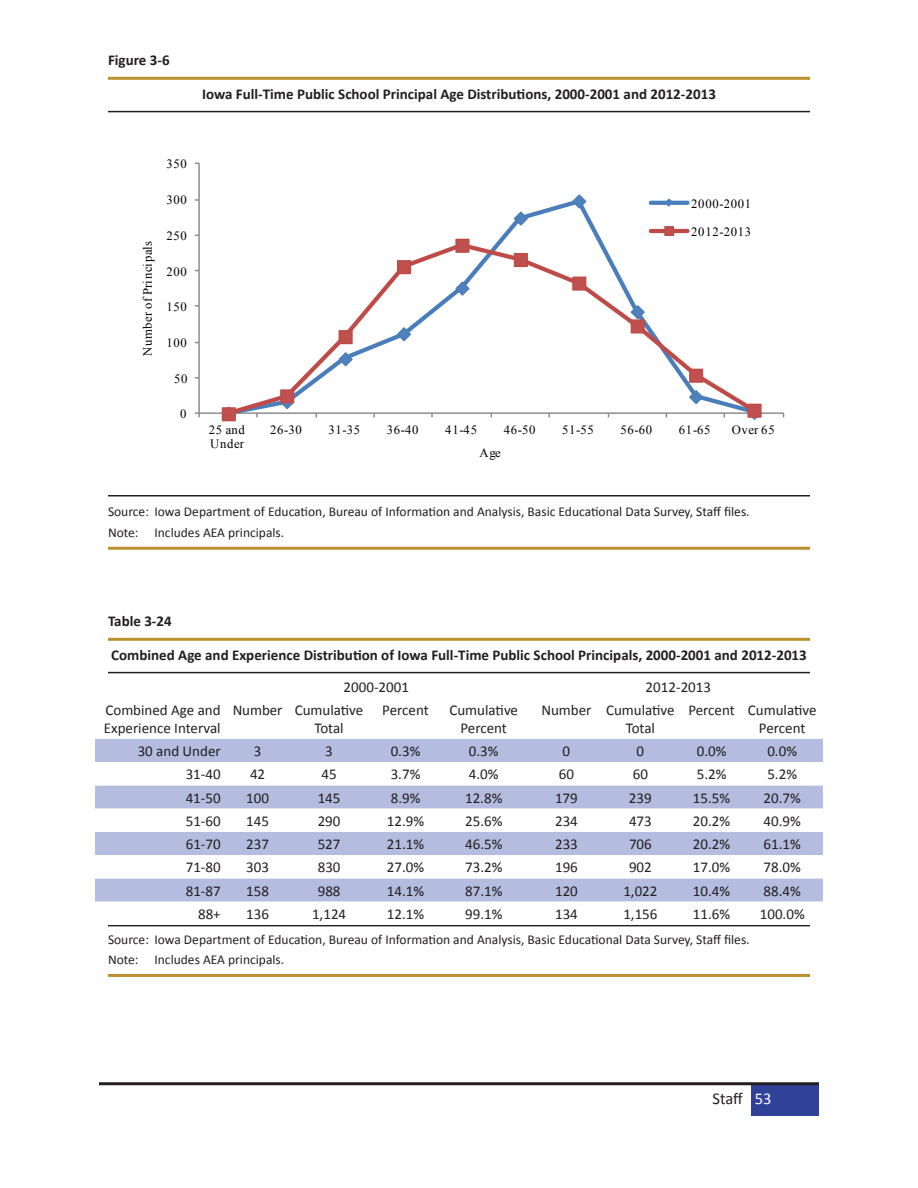
<style>
.page{position:relative;width:918px;height:1188px;background:#fff}
.page>*{position:absolute;margin:0;border:0;box-sizing:border-box;transform-origin:0 0}
.t1{font:16.5px "Calibri";letter-spacing:-.005em;color:#231f20}
.t2{font:15px/18px "Calibri";color:#231f20}
.table_-_title{font:700 15px "Calibri";color:#231f20}
.table_-_head{font:700 15px "Calibri";color:#231f20}
.table_-_notes{font:13.5px "Calibri";color:#231f20}
.t3{font:12.75px/14.1px "Times New Roman";letter-spacing:.055em;color:#000}
.s1{color:#fff}
</style>
<div class="page">
<hr style="left:108px;top:77px;width:702px;height:3px;background:#bb902e">
<hr style="left:108px;top:111px;width:702px;height:1px;background:#231f20">
<hr style="left:198px;top:163px;width:2px;height:250px;background:#868686">
<hr style="left:199px;top:412px;width:585px;height:2px;background:#868686">
<svg style="left:195px;top:412px;width:5px;height:5px"></svg>
<svg style="left:456px;top:200px;width:234px;height:41px"></svg>
<svg style="left:220px;top:407px;width:16px;height:15px"></svg>
<svg style="left:513px;top:210px;width:16px;height:17px"></svg>
<svg style="left:571px;top:194px;width:17px;height:16px"></svg>
<svg style="left:228px;top:241px;width:532px;height:175px"></svg>
<div style="left:222px;top:408px;width:13px;height:13px;background:#c0504d"></div>
<div style="left:222px;top:407px;width:14px;height:14px;border:1px solid #be4b48"></div>
<div style="left:280px;top:389px;width:14px;height:14px;background:#c0504d;border:1px solid #be4b48"></div>
<div style="left:339px;top:330px;width:14px;height:14px;background:#c0504d;border:1px solid #be4b48"></div>
<div style="left:397px;top:260px;width:14px;height:14px;background:#c0504d"></div>
<div style="left:455px;top:239px;width:15px;height:14px;background:#c0504d;border:1px solid #be4b48"></div>
<div style="left:514px;top:253px;width:14px;height:14px;background:#c0504d"></div>
<div style="left:572px;top:277px;width:14px;height:14px;background:#c0504d;border:1px solid #be4b48"></div>
<div style="left:631px;top:319px;width:14px;height:15px;background:#c0504d;border:1px solid #be4b48"></div>
<div style="left:689px;top:369px;width:14px;height:14px;background:#c0504d;border:1px solid #be4b48"></div>
<div style="left:747px;top:404px;width:15px;height:14px;background:#c0504d;border:1px solid #be4b48"></div>
<svg style="left:651px;top:201px;width:37px;height:4px"></svg>
<svg style="left:664px;top:198px;width:11px;height:10px"></svg>
<hr style="left:651px;top:229px;width:37px;height:4px;background:#be4b48">
<div style="left:665px;top:227px;width:8px;height:8px;background:#c0504d"></div>
<div style="left:664px;top:226px;width:10px;height:10px;border:1px solid #be4b48"></div>
<hr style="left:108px;top:547px;width:702px;height:3px;background:#bb902e">
<hr style="left:108px;top:638px;width:702px;height:3px;background:#bb902e">
<hr style="left:108px;top:672px;width:702px;height:1px;background:#231f20">
<hr style="left:108px;top:925px;width:702px;height:1px;background:#231f20">
<hr style="left:108px;top:974px;width:702px;height:3px;background:#bb902e">
<div style="left:95px;top:739px;width:728px;height:23px;background:#b4bddf"></div>
<svg style="left:95px;top:785px;width:728px;height:117px;fill:#b4bddf"></svg>
<hr style="left:108px;top:495px;width:702px;height:1px;background:#231f20">
<div style="left:751px;top:1085px;width:68px;height:30px;background:#30419a"></div>
<hr style="left:99px;top:1082px;width:720px;height:3px;background:#231f20">
<p class="table_-_head" style="left:108px;top:51px;width:63px">Figure 3-6</p>
<p class="table_-_title" style="left:202px;top:85px;width:515px">Iowa Full-Time Public School Principal Age Distributions, 2000-2001 and 2012-2013</p>
<p class="t3" style="left:140px;top:356px;width:117px;rotate:-90deg">Number of Principals</p>
<p class="t3" style="left:167px;top:157px;width:22px">350</p>
<p class="t3" style="left:167px;top:193px;width:22px">300</p>
<p class="t3" style="left:167px;top:228px;width:22px">250</p>
<p class="t3" style="left:167px;top:264px;width:22px">200</p>
<p class="t3" style="left:167px;top:300px;width:22px">150</p>
<p class="t3" style="left:167px;top:335px;width:22px">100</p>
<p class="t3" style="left:174px;top:371px;width:15px">50</p>
<p class="t3" style="left:180px;top:407px;width:8px">0</p>
<p class="t3" style="left:691px;top:197px;width:61px">2000-2001</p>
<p class="t3" style="left:691px;top:225px;width:61px">2012-2013</p>
<p class="t3" style="left:209px;top:423px;width:37px">25 and<br>Under</p>
<p class="t3" style="left:270px;top:423px;width:33px">26-30</p>
<p class="t3" style="left:328px;top:423px;width:33px">31-35</p>
<p class="t3" style="left:387px;top:423px;width:33px">36-40</p>
<p class="t3" style="left:445px;top:423px;width:33px">41-45</p>
<p class="t3" style="left:504px;top:423px;width:33px">46-50</p>
<p class="t3" style="left:562px;top:423px;width:33px">51-55</p>
<p class="t3" style="left:621px;top:423px;width:33px">56-60</p>
<p class="t3" style="left:679px;top:423px;width:33px">61-65</p>
<p class="t3" style="left:732px;top:423px;width:45px">Over 65</p>
<p class="t3" style="left:480px;top:446px;width:23px">Age</p>
<p class="table_-_notes" style="left:108px;top:503px;width:643px">Source: Iowa Department of Education, Bureau of Information and Analysis, Basic Educational Data Survey, Staff files.</p>
<p class="table_-_notes" style="left:108px;top:524px;width:178px">Note: Includes AEA principals.</p>
<p class="table_-_head" style="left:108px;top:612px;width:65px">Table 3-24</p>
<p class="table_-_title" style="left:111px;top:646px;width:697px">Combined Age and Experience Distribution of Iowa Full-Time Public School Principals, 2000-2001 and 2012-2013</p>
<p class="t2" style="left:344px;top:678px;width:67px">2000-2001</p>
<p class="t2" style="left:646px;top:678px;width:67px">2012-2013</p>
<p class="t2" style="left:104px;top:701px;width:118px">Combined Age and<br>Experience Interval</p>
<p class="t2" style="left:314px;top:701px;width:51px;text-indent:-82px">Number Cumulative<br>Total</p>
<p class="t2" style="left:382px;top:701px;width:48px">Percent</p>
<p class="t2" style="left:449px;top:701px;width:70px;text-align:center">Cumulative<br>Percent</p>
<p class="t2" style="left:626px;top:701px;width:51px;text-indent:-84px">Number Cumulative<br>Total</p>
<p class="t2" style="left:759px;top:701px;width:59px;text-indent:-71px">Percent Cumulative<br>Percent</p>
<p class="t2" style="left:138px;top:742px;width:85px">30 and Under</p>
<p class="t2" style="left:254px;top:742px;width:9px">3</p>
<p class="t2" style="left:325px;top:742px;width:9px">3</p>
<p class="t2" style="left:391px;top:742px;width:31px">0.3%</p>
<p class="t2" style="left:469px;top:742px;width:31px">0.3%</p>
<p class="t2" style="left:563px;top:742px;width:9px">0</p>
<p class="t2" style="left:637px;top:742px;width:9px">0</p>
<p class="t2" style="left:697px;top:742px;width:31px">0.0%</p>
<p class="t2" style="left:767px;top:742px;width:31px">0.0%</p>
<p class="t2" style="left:186px;top:765px;width:37px">31-40</p>
<p class="t2" style="left:250px;top:765px;width:17px">42</p>
<p class="t2" style="left:321px;top:765px;width:17px">45</p>
<p class="t2" style="left:391px;top:765px;width:31px">3.7%</p>
<p class="t2" style="left:469px;top:765px;width:31px">4.0%</p>
<p class="t2" style="left:559px;top:765px;width:17px">60</p>
<p class="t2" style="left:633px;top:765px;width:17px">60</p>
<p class="t2" style="left:697px;top:765px;width:31px">5.2%</p>
<p class="t2" style="left:767px;top:765px;width:31px">5.2%</p>
<p class="t2" style="left:186px;top:789px;width:37px">41-50</p>
<p class="t2" style="left:246px;top:789px;width:24px">100</p>
<p class="t2" style="left:318px;top:789px;width:24px">145</p>
<p class="t2" style="left:391px;top:789px;width:31px">8.9%</p>
<p class="t2" style="left:465px;top:789px;width:39px">12.8%</p>
<p class="t2" style="left:555px;top:789px;width:24px">179</p>
<p class="t2" style="left:629px;top:789px;width:24px">239</p>
<p class="t2" style="left:693px;top:789px;width:39px">15.5%</p>
<p class="t2" style="left:764px;top:789px;width:39px">20.7%</p>
<p class="t2" style="left:186px;top:812px;width:37px">51-60</p>
<p class="t2" style="left:246px;top:812px;width:24px">145</p>
<p class="t2" style="left:318px;top:812px;width:24px">290</p>
<p class="t2" style="left:387px;top:812px;width:39px">12.9%</p>
<p class="t2" style="left:465px;top:812px;width:39px">25.6%</p>
<p class="t2" style="left:555px;top:812px;width:24px">234</p>
<p class="t2" style="left:629px;top:812px;width:24px">473</p>
<p class="t2" style="left:693px;top:812px;width:39px">20.2%</p>
<p class="t2" style="left:764px;top:812px;width:39px">40.9%</p>
<p class="t2" style="left:186px;top:835px;width:37px">61-70</p>
<p class="t2" style="left:246px;top:835px;width:24px">237</p>
<p class="t2" style="left:318px;top:835px;width:24px">527</p>
<p class="t2" style="left:387px;top:835px;width:39px">21.1%</p>
<p class="t2" style="left:465px;top:835px;width:39px">46.5%</p>
<p class="t2" style="left:555px;top:835px;width:24px">233</p>
<p class="t2" style="left:629px;top:835px;width:24px">706</p>
<p class="t2" style="left:693px;top:835px;width:39px">20.2%</p>
<p class="t2" style="left:764px;top:835px;width:39px">61.1%</p>
<p class="t2" style="left:186px;top:858px;width:37px">71-80</p>
<p class="t2" style="left:246px;top:858px;width:24px">303</p>
<p class="t2" style="left:318px;top:858px;width:24px">830</p>
<p class="t2" style="left:387px;top:858px;width:39px">27.0%</p>
<p class="t2" style="left:465px;top:858px;width:39px">73.2%</p>
<p class="t2" style="left:555px;top:858px;width:24px">196</p>
<p class="t2" style="left:629px;top:858px;width:24px">902</p>
<p class="t2" style="left:693px;top:858px;width:39px">17.0%</p>
<p class="t2" style="left:764px;top:858px;width:39px">78.0%</p>
<p class="t2" style="left:186px;top:882px;width:37px">81-87</p>
<p class="t2" style="left:246px;top:882px;width:24px">158</p>
<p class="t2" style="left:318px;top:882px;width:24px">988</p>
<p class="t2" style="left:387px;top:882px;width:39px">14.1%</p>
<p class="t2" style="left:465px;top:882px;width:39px">87.1%</p>
<p class="t2" style="left:555px;top:882px;width:24px">120</p>
<p class="t2" style="left:623px;top:882px;width:36px">1,022</p>
<p class="t2" style="left:693px;top:882px;width:39px">10.4%</p>
<p class="t2" style="left:764px;top:882px;width:39px">88.4%</p>
<p class="t2" style="left:198px;top:905px;width:24px">88+</p>
<p class="t2" style="left:246px;top:905px;width:24px">136</p>
<p class="t2" style="left:312px;top:905px;width:36px">1,124</p>
<p class="t2" style="left:387px;top:905px;width:39px">12.1%</p>
<p class="t2" style="left:465px;top:905px;width:39px">99.1%</p>
<p class="t2" style="left:555px;top:905px;width:24px">134</p>
<p class="t2" style="left:623px;top:905px;width:36px">1,156</p>
<p class="t2" style="left:693px;top:905px;width:39px">11.6%</p>
<p class="t2" style="left:760px;top:905px;width:46px">100.0%</p>
<p class="table_-_notes" style="left:108px;top:931px;width:643px">Source: Iowa Department of Education, Bureau of Information and Analysis, Basic Educational Data Survey, Staff files.</p>
<p class="table_-_notes" style="left:108px;top:951px;width:178px">Note: Includes AEA principals.</p>
<p class="t1" style="left:713px;top:1088px;width:61px">Staff <span class="s1">53</span></p>
</div>
